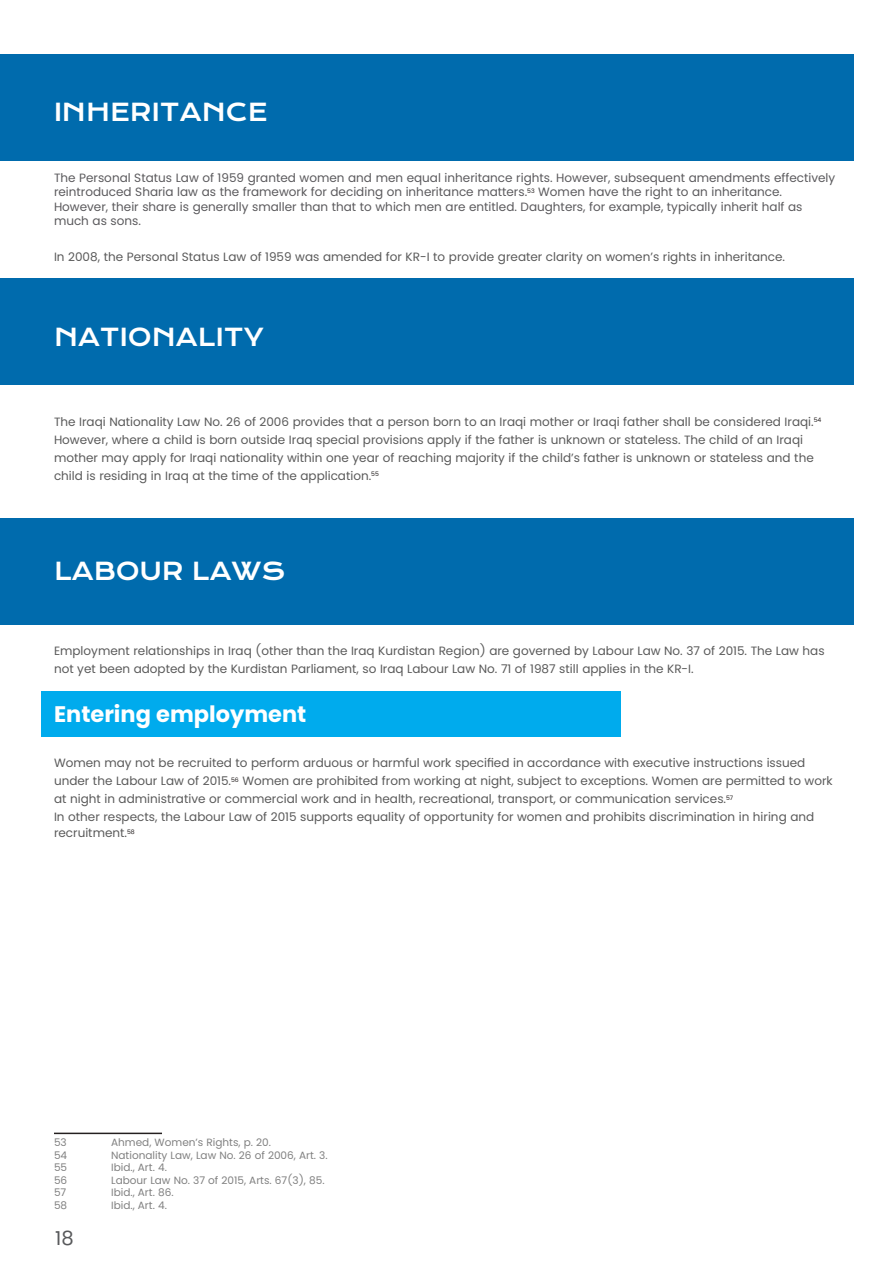
<style>
.page{position:relative;width:893px;height:1263px;background:#fff}
.page>*{position:absolute;margin:0;border:0;box-sizing:border-box;transform-origin:0 0}
.t1{font:24px "Krona One";color:#fff}
.t2{font:700 22.5px "Poppins";color:#fff}
.t3{font:19.5px "Poppins";color:#58595b}
.t4{font:12px/18px "Poppins";color:#595959}
.t5{font:12px/14.4px "Poppins";color:#5a595c}
.t6{font:10.5px "Poppins";color:#808080}
</style>
<div class="page">
<div style="left:41px;top:691px;width:580px;height:45px;background:#00abed"></div>
<div style="left:0;top:518px;width:854px;height:106px;background:#006bad"></div>
<div style="left:0;top:54px;width:854px;height:106px;background:#006bad"></div>
<div style="left:0;top:278px;width:854px;height:107px;background:#006bad"></div>
<hr style="left:54px;top:1132px;width:108px;height:2px;background:#241f1f">
<h1 class="t1" style="left:54px;top:97px;width:215px">INHERITANCE</h1>
<p class="t5" style="left:54px;top:171px;width:783px">The Personal Status Law of 1959 granted women and men equal inheritance rights. However, subsequent amendments effectively reintroduced Sharia law as the framework for deciding on inheritance matters.<sup>53</sup> Women have the right to an inheritance.<br>However, their share is generally smaller than that to which men are entitled. Daughters, for example, typically inherit half as much as sons.</p>
<p class="t4" style="left:54px;top:248px;width:733px">In 2008, the Personal Status Law of 1959 was amended for KR-I to provide greater clarity on women’s rights in inheritance.</p>
<h1 class="t1" style="left:54px;top:323px;width:211px">NATIONALITY</h1>
<p class="t4" style="left:54px;top:412px;width:769px">The Iraqi Nationality Law No. 26 of 2006 provides that a person born to an Iraqi mother or Iraqi father shall be considered Iraqi.<sup>54<br></sup>However, where a child is born outside Iraq special provisions apply if the father is unknown or stateless. The child of an Iraqi mother may apply for Iraqi nationality within one year of reaching majority if the child’s father is unknown or stateless and the child is residing in Iraq at the time of the application.<sup>55</sup></p>
<h1 class="t1" style="left:54px;top:556px;width:233px">LABOUR LAWS</h1>
<p class="t4" style="left:54px;top:642px;width:772px">Employment relationships in Iraq (other than the Iraq Kurdistan Region) are governed by Labour Law No. 37 of 2015. The Law has not yet been adopted by the Kurdistan Parliament, so Iraq Labour Law No. 71 of 1987 still applies in the KR-I.</p>
<h2 class="t2" style="left:54px;top:701px;width:254px">Entering employment</h2>
<p class="t4" style="left:54px;top:754px;width:780px">Women may not be recruited to perform arduous or harmful work specified in accordance with executive instructions issued under the Labour Law of 2015.<sup>56</sup> Women are prohibited from working at night, subject to exceptions. Women are permitted to work at night in administrative or commercial work and in health, recreational, transport, or communication services.<sup>57<br></sup>In other respects, the Labour Law of 2015 supports equality of opportunity for women and prohibits discrimination in hiring and</p>
<p class="t4" style="left:54px;top:824px;width:82px">recruitment.<sup>58</sup></p>
<p class="t6" style="left:54px;top:1136px;width:14px">53</p>
<p class="t6" style="left:111px;top:1136px;width:161px">Ahmed, Women’s Rights, p. 20.</p>
<p class="t6" style="left:54px;top:1149px;width:15px">54</p>
<p class="t6" style="left:111px;top:1149px;width:218px">Nationality Law, Law No. 26 of 2006, Art. 3.</p>
<p class="t6" style="left:54px;top:1161px;width:15px">55</p>
<p class="t6" style="left:111px;top:1161px;width:57px">Ibid., Art. 4.</p>
<p class="t6" style="left:54px;top:1174px;width:15px">56</p>
<p class="t6" style="left:111px;top:1174px;width:215px">Labour Law No. 37 of 2015, Arts. 67(3), 85.</p>
<p class="t6" style="left:54px;top:1186px;width:14px">57</p>
<p class="t6" style="left:111px;top:1186px;width:64px">Ibid., Art. 86.</p>
<p class="t6" style="left:54px;top:1199px;width:15px">58</p>
<p class="t6" style="left:111px;top:1199px;width:57px">Ibid., Art. 4.</p>
<h3 class="t3" style="left:55px;top:1227px;width:20px">18</h3>
</div>
